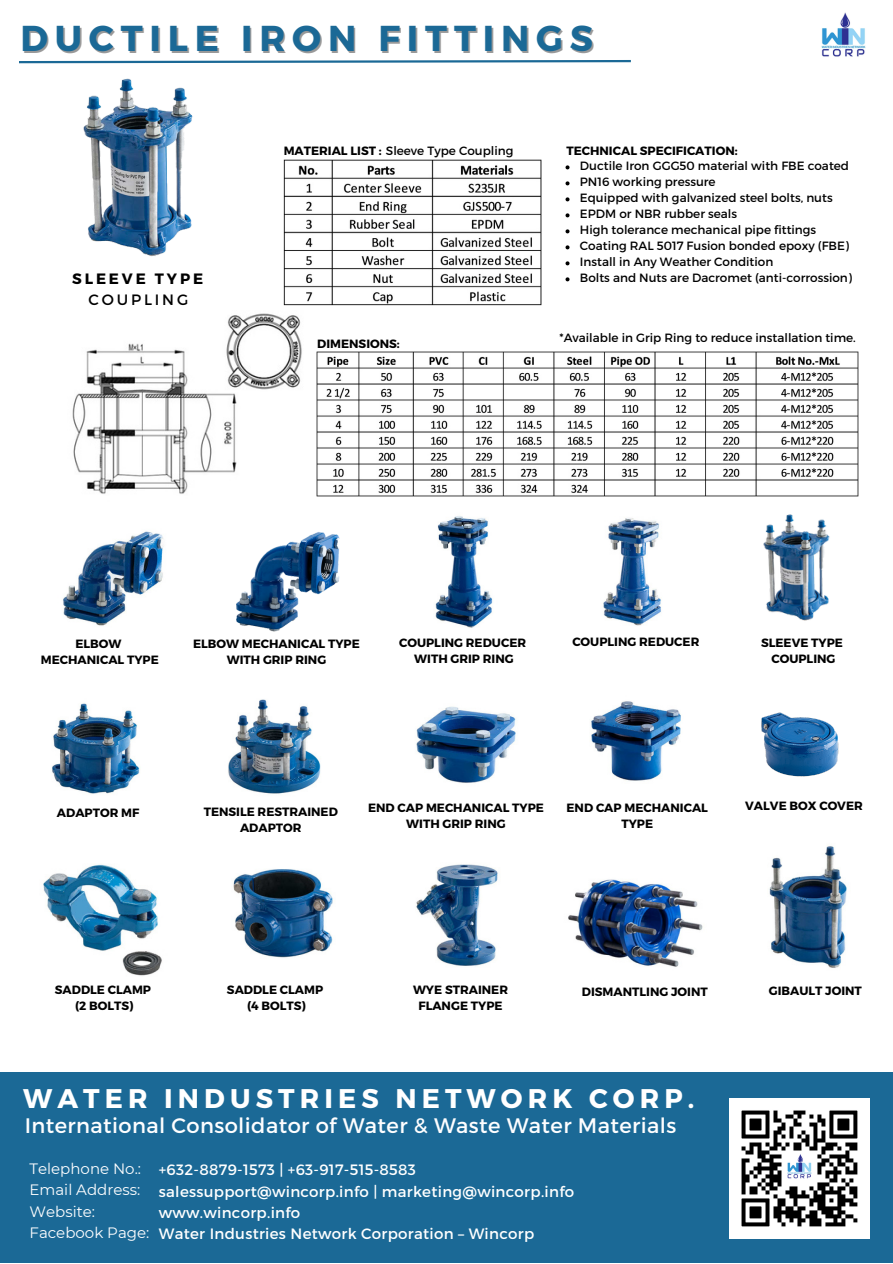
<style>
.page{position:relative;width:893px;height:1264px;background:#fff}
.page>*{position:absolute;margin:0;border:0;box-sizing:border-box;transform-origin:0 0}
.t1{font:700 36px "Montserrat";letter-spacing:.19em;color:#1b6996}
.t2{font:700 27px "Montserrat";letter-spacing:.19em;color:#fff}
.t3{font:21px "Montserrat";letter-spacing:.02em;color:#fefeff}
.t4{font:15px/21.3px "Montserrat";letter-spacing:.02em;color:#fff}
.t5{font:15px/21.3px "Montserrat";color:#fefeff}
.t6{font:700 15px "Montserrat";letter-spacing:.19em;color:#000}
.t7{font:15px "Montserrat";letter-spacing:.19em;color:#000}
.t8{font:700 12px/16px "Montserrat";color:#000;text-align:center}
.t9{font:12px/16px "Montserrat";color:#000}
.s1{font-weight:700}
</style>
<div class="page">
<img style="left:821px;top:12px;width:45px;height:45px">
<svg style="left:19px;top:60px;width:612px;height:4px"></svg>
<div style="left:0;top:1071px;width:892px;height:191px;background:#1b6996"></div>
<img style="left:729px;top:1098px;width:140px;height:140px">
<img style="left:435px;top:516px;width:58px;height:112px">
<img style="left:603px;top:518px;width:58px;height:108px">
<img style="left:769px;top:846px;width:78px;height:122px">
<img style="left:416px;top:706px;width:100px;height:77px">
<img style="left:591px;top:701px;width:90px;height:80px">
<img style="left:416px;top:864px;width:82px;height:102px">
<img style="left:63px;top:531px;width:101px;height:95px">
<img style="left:52px;top:703px;width:88px;height:91px">
<img style="left:228px;top:699px;width:93px;height:95px">
<img style="left:233px;top:869px;width:100px;height:89px">
<img style="left:568px;top:879px;width:135px;height:88px">
<img style="left:763px;top:514px;width:67px;height:107px">
<img style="left:43px;top:864px;width:119px;height:112px">
<img style="left:283px;top:160px;width:258px;height:146px">
<img style="left:316px;top:351px;width:542px;height:145px">
<img style="left:83px;top:78px;width:110px;height:179px">
<img style="left:72px;top:343px;width:165px;height:151px">
<img style="left:218px;top:313px;width:84px;height:78px">
<img style="left:236px;top:532px;width:104px;height:100px">
<img style="left:761px;top:712px;width:78px;height:65px">
<svg style="left:565px;top:165px;width:4px;height:4px"></svg>
<svg style="left:565px;top:181px;width:4px;height:4px"></svg>
<svg style="left:565px;top:197px;width:4px;height:4px"></svg>
<svg style="left:565px;top:213px;width:4px;height:4px"></svg>
<svg style="left:565px;top:229px;width:4px;height:4px"></svg>
<svg style="left:565px;top:245px;width:4px;height:4px"></svg>
<svg style="left:565px;top:261px;width:4px;height:4px"></svg>
<svg style="left:565px;top:277px;width:4px;height:4px"></svg>
<h1 class="t1" style="left:20px;top:15px;width:574px">DUCTILE IRON FITTINGS</h1>
<p class="t6" style="left:72px;top:269px;width:132px">SLEEVE TYPE</p>
<p class="t7" style="left:88px;top:290px;width:101px">COUPLING</p>
<p class="t9" style="left:283px;top:142px;width:231px"><span class="s1">MATERIAL LIST :</span> Sleeve Type Coupling</p>
<p class="t8" style="left:317px;top:335px;width:84px">DIMENSIONS:</p>
<p class="t8" style="left:566px;top:142px;width:173px">TECHNICAL SPECIFICATION:</p>
<p class="t9" style="left:580px;top:157px;width:273px">Ductile Iron GGG50 material with FBE coated PN16 working pressure<br>Equipped with galvanized steel bolts, nuts EPDM or NBR rubber seals<br>High tolerance mechanical pipe fittings Coating RAL 5017 Fusion bonded epoxy (FBE)<br>Install in Any Weather Condition<br>Bolts and Nuts are Dacromet (anti-corrossion)</p>
<p class="t9" style="left:559px;top:329px;width:298px">*Available in Grip Ring to reduce installation time.</p>
<p class="t8" style="left:41px;top:635px;width:119px">ELBOW<br>MECHANICAL TYPE</p>
<p class="t8" style="left:193px;top:635px;width:168px">ELBOW MECHANICAL TYPE<br>WITH GRIP RING</p>
<p class="t8" style="left:399px;top:634px;width:128px">COUPLING REDUCER<br>WITH GRIP RING</p>
<p class="t8" style="left:572px;top:633px;width:128px">COUPLING REDUCER</p>
<p class="t8" style="left:761px;top:634px;width:83px">SLEEVE TYPE<br>COUPLING</p>
<p class="t8" style="left:57px;top:803px;width:84px">ADAPTOR MF</p>
<p class="t8" style="left:204px;top:802px;width:136px">TENSILE RESTRAINED<br>ADAPTOR</p>
<p class="t8" style="left:368px;top:799px;width:177px">END CAP MECHANICAL TYPE<br>WITH GRIP RING</p>
<p class="t8" style="left:566px;top:799px;width:143px">END CAP MECHANICAL<br>TYPE</p>
<p class="t8" style="left:745px;top:797px;width:119px">VALVE BOX COVER</p>
<p class="t8" style="left:55px;top:980px;width:98px">SADDLE CLAMP (2 BOLTS)</p>
<p class="t8" style="left:227px;top:981px;width:98px">SADDLE CLAMP (4 BOLTS)</p>
<p class="t8" style="left:413px;top:981px;width:96px">WYE STRAINER<br>FLANGE TYPE</p>
<p class="t8" style="left:582px;top:982px;width:127px">DISMANTLING JOINT</p>
<p class="t8" style="left:768px;top:982px;width:95px">GIBAULT JOINT</p>
<h2 class="t2" style="left:23px;top:1081px;width:672px">WATER INDUSTRIES NETWORK CORP.</h2>
<h3 class="t3" style="left:25px;top:1111px;width:653px">International Consolidator of Water &amp; Waste Water Materials</h3>
<p class="t5" style="left:30px;top:1157px;width:121px">Telephone No.:<br>Email Address:<br>Website:<br>Facebook Page:</p>
<p class="t4" style="left:159px;top:1158px;width:417px">+632-8879-1573 | +63-917-515-8583 salessupport@wincorp.info | marketing@wincorp.info www.wincorp.info<br>Water Industries Network Corporation – Wincorp</p>
</div>
